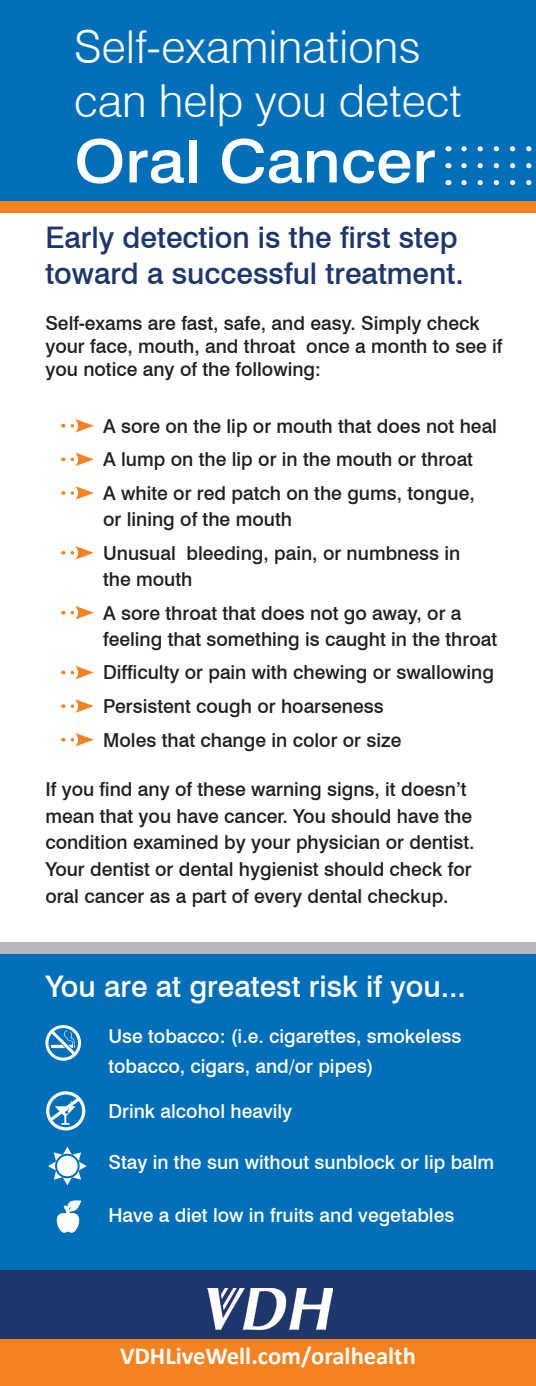
<style>
.page{position:relative;width:536px;height:1386px;background:#fff}
.page>*{position:absolute;margin:0;border:0;box-sizing:border-box;transform-origin:0 0}
.t1{font:500 59.5px "Swiss 721 BT";color:#fff;scale:1.1 1}
.t2{font:300 45.5px/54.6px "Swiss 721 BT";color:#fff}
.t3{font:500 29.75px/35.7px "Swiss 721 BT";color:#1d366c}
.t4{font:500 29.75px "Swiss 721 BT";color:#fff}
.t5{font:700 24.5px "Calibri";color:#fff}
.t6{font:500 19.25px/33.6px "Swiss 721 BT";color:#231f20}
.t7{font:500 19.25px/30.1px "Swiss 721 BT";color:#fff}
</style>
<div class="page">
<div style="left:0;top:954px;width:536px;height:317px;background:#006fba"></div>
<div style="left:0;top:0;width:536px;height:212px;background:#006fba"></div>
<svg style="left:464px;top:146px;width:68px;height:5px"></svg>
<svg style="left:464px;top:163px;width:68px;height:5px"></svg>
<svg style="left:464px;top:180px;width:68px;height:5px"></svg>
<div style="left:0;top:201px;width:536px;height:12px;background:#f58220"></div>
<div style="left:0;top:942px;width:536px;height:12px;background:#b6b7bb"></div>
<svg style="left:72px;top:419px;width:22px;height:14px"></svg>
<svg style="left:72px;top:453px;width:22px;height:13px"></svg>
<svg style="left:72px;top:486px;width:22px;height:14px"></svg>
<svg style="left:72px;top:546px;width:22px;height:14px"></svg>
<svg style="left:72px;top:606px;width:22px;height:14px"></svg>
<svg style="left:72px;top:666px;width:22px;height:13px"></svg>
<svg style="left:72px;top:699px;width:22px;height:14px"></svg>
<svg style="left:72px;top:733px;width:22px;height:14px"></svg>
<div style="left:0;top:1338px;width:536px;height:48px;background:#f58220"></div>
<div style="left:0;top:1271px;width:536px;height:68px;background:#1d366c"></div>
<svg style="left:45px;top:1025px;width:36px;height:36px"></svg>
<svg style="left:46px;top:1091px;width:40px;height:40px"></svg>
<svg style="left:56px;top:1200px;width:25px;height:33px"></svg>
<svg style="left:48px;top:1147px;width:39px;height:38px"></svg>
<img style="left:207px;top:1288px;width:126px;height:43px">
<h2 class="t2" style="left:74px;top:19px;width:389px">Self-examinations can help you detect</h2>
<h1 class="t1" style="left:74px;top:125px;width:330px">Oral Cancer</h1>
<h3 class="t3" style="left:45px;top:219px;width:419px">Early detection is the first step toward a successful treatment.</h3>
<p class="t6" style="left:45px;top:311px;width:458px;line-height:23.1px">Self-exams are fast, safe, and easy. Simply check your face, mouth, and throat once a month to see if you notice any of the following:</p>
<p class="t6" style="left:103px;top:409px;width:395px">A sore on the lip or mouth that does not heal<br>A lump on the lip or in the mouth or throat<br>A white or red patch on the gums, tongue,</p>
<p class="t6" style="left:103px;top:502px;width:358px">or lining of the mouth<br>Unusual bleeding, pain, or numbness in</p>
<p class="t6" style="left:103px;top:562px;width:359px">the mouth<br>A sore throat that does not go away, or a</p>
<p class="t6" style="left:103px;top:622px;width:395px">feeling that something is caught in the throat Difficulty or pain with chewing or swallowing Persistent cough or hoarseness<br>Moles that change in color or size</p>
<p class="t6" style="left:45px;top:776px;width:430px;line-height:26.6px">If you find any of these warning signs, it doesn’t mean that you have cancer. You should have the condition examined by your physician or dentist.<br>Your dentist or dental hygienist should check for oral cancer as a part of every dental checkup.</p>
<h3 class="t4" style="left:45px;top:969px;width:422px">You are at greatest risk if you...</h3>
<p class="t7" style="left:108px;top:1021px;width:354px">Use tobacco: (i.e. cigarettes, smokeless tobacco, cigars, and/or pipes)</p>
<p class="t7" style="left:108px;top:1096px;width:185px">Drink alcohol heavily</p>
<p class="t7" style="left:108px;top:1147px;width:387px">Stay in the sun without sunblock or lip balm</p>
<p class="t7" style="left:108px;top:1200px;width:347px">Have a diet low in fruits and vegetables</p>
<p class="t5" style="left:120px;top:1341px;width:297px">VDHLiveWell.com/oralhealth</p>
</div>
